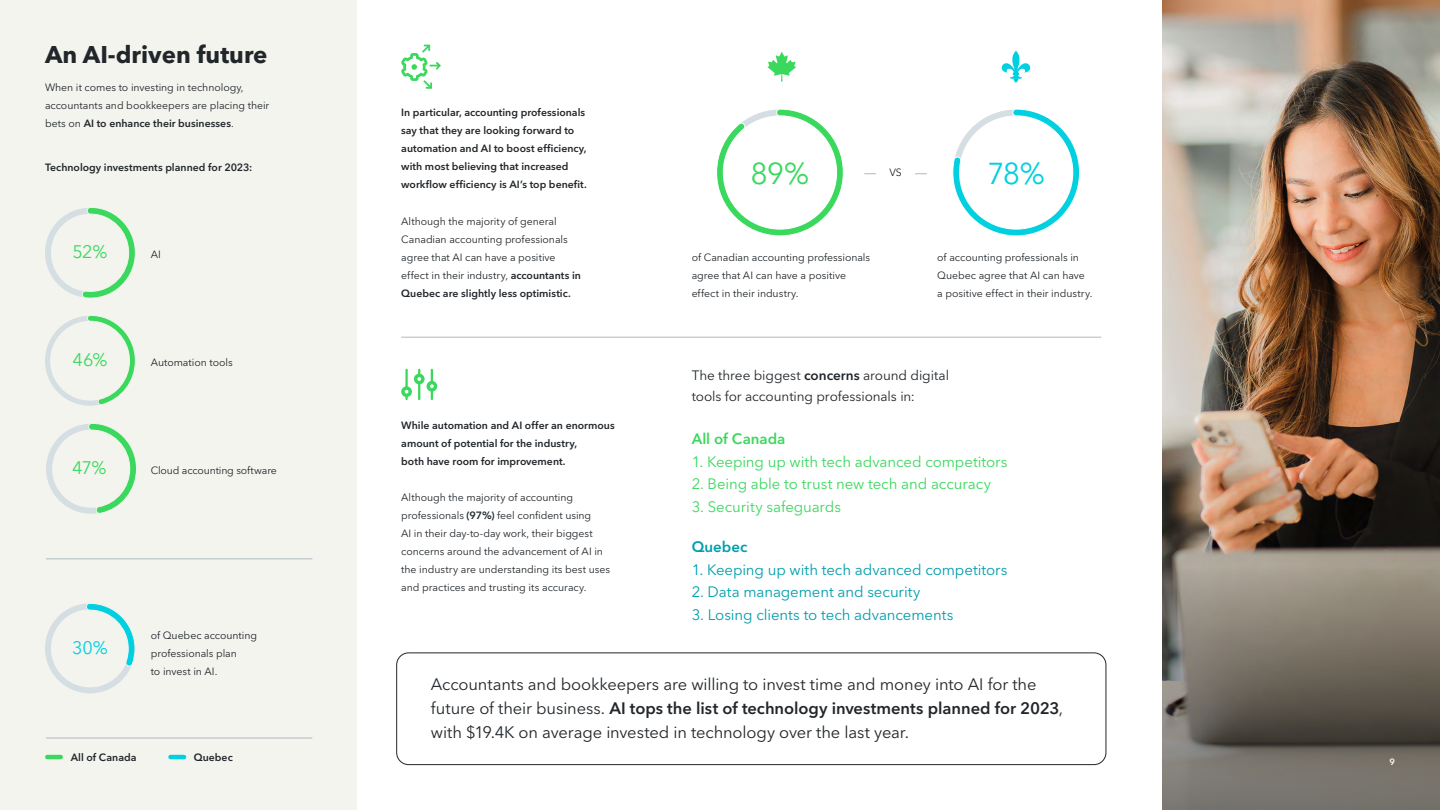
<style>
.page{position:relative;width:1440px;height:810px;background:#fff}
.page>*{position:absolute;margin:0;border:0;box-sizing:border-box;transform-origin:0 0}
.Paragraph{font:30px "Avenir Nextfor INTUIT";color:#3bd85e}
.Paragraph-2{font:30px "Avenir Nextfor INTUIT";color:#00d0e0}
.Subhead{font:700 24px "Avenir Nextfor INTUIT";color:#21262a}
.Paragraph-3{font:18px "Avenir Nextfor INTUIT";color:#3bd85e}
.Paragraph-4{font:18px "Avenir Nextfor INTUIT";color:#00d0e0}
.Paragraph-5{font:16.5px/24px "Avenir Nextfor INTUIT";letter-spacing:-.01em;color:#21262a}
.Paragraph-6{font:15px "Avenir Nextfor INTUIT";letter-spacing:-.005em;color:#009eac}
.Paragraph-7{font:15px "Avenir Nextfor INTUIT";letter-spacing:-.005em;color:#3bd85e}
.Paragraph-8{font:600 15px "Avenir Nextfor INTUIT";color:#3bd85e}
.Paragraph-9{font:600 15px "Avenir Nextfor INTUIT";color:#009eac}
.Paragraph-10{font:13.5px/21px "Avenir Nextfor INTUIT";letter-spacing:-.005em;color:#21262a}
.Paragraph-11{font:10.5px/18px "Avenir Nextfor INTUIT";letter-spacing:-.005em;color:#21262a}
.Paragraph-12{font:600 10.5px/18px "Avenir Nextfor INTUIT";color:#21262a}
.t1{font:600 9px "Avenir Nextfor INTUIT";color:#fff}
.s1{font-weight:600}
</style>
<div class="page">
<svg style="left:401px;top:45px;width:40px;height:44px"></svg>
<img style="left:1162px;top:0;width:278px;height:567px">
<div style="left:396px;top:652px;width:710px;height:113px;border:1px solid #21262a;border-radius:12px"></div>
<hr style="left:401px;top:337px;width:700px;height:1px;background:#adbac2">
<svg style="left:1001px;top:51px;width:30px;height:32px"></svg>
<hr style="left:864px;top:174px;width:63px;height:1px;background:#adbac2">
<div style="left:877px;top:155px;width:38px;height:37px;background:#fff"></div>
<svg style="left:768px;top:52px;width:28px;height:30px"></svg>
<svg style="left:1162px;top:567px;width:278px;height:243px;background:#767067"></svg>
<div style="left:0;top:0;width:357px;height:810px;background:#f4f4ef"></div>
<div style="left:46px;top:424px;width:90px;height:90px;border:6px solid #d5dee3;border-radius:50%"></div>
<div style="left:45px;top:316px;width:90px;height:90px;border:5px solid #d5dee3;border-radius:50%"></div>
<div style="left:45px;top:208px;width:90px;height:90px;border:6px solid #d5dee3;border-radius:50%"></div>
<hr style="left:46px;top:559px;width:266px;height:1px;background:#adbac2">
<hr style="left:47px;top:755px;width:14px;height:4px;background:#3bd85e">
<hr style="left:171px;top:755px;width:13px;height:4px;background:#00d0e0">
<hr style="left:46px;top:738px;width:266px;height:1px;background:#adbac2">
<svg style="left:401px;top:369px;width:36px;height:31px"></svg>
<svg style="left:86px;top:423px;width:51px;height:91px"></svg>
<svg style="left:85px;top:315px;width:51px;height:91px"></svg>
<svg style="left:79px;top:207px;width:57px;height:91px"></svg>
<svg style="left:952px;top:109px;width:128px;height:127px"></svg>
<svg style="left:716px;top:109px;width:128px;height:127px"></svg>
<div style="left:45px;top:603px;width:90px;height:90px;border:6px solid #d5dee3;border-radius:50%"></div>
<svg style="left:86px;top:603px;width:49px;height:64px"></svg>
<p class="Subhead" style="left:45px;top:40px;width:224px">An AI-driven future</p>
<p class="Paragraph-11" style="left:45px;top:78px;width:226px">When it comes to investing in technology, accountants and bookkeepers are placing their bets on <span class="s1">AI to enhance their businesses</span>.</p>
<p class="Paragraph-12" style="left:45px;top:158px;width:209px">Technology investments planned for 2023:</p>
<p class="Paragraph-3" style="left:72px;top:241px;width:37px">52%</p>
<p class="Paragraph-11" style="left:151px;top:245px;width:12px">AI</p>
<p class="Paragraph-3" style="left:73px;top:349px;width:36px">46%</p>
<p class="Paragraph-11" style="left:151px;top:353px;width:84px">Automation tools</p>
<p class="Paragraph-3" style="left:72px;top:457px;width:36px">47%</p>
<p class="Paragraph-11" style="left:151px;top:461px;width:128px">Cloud accounting software</p>
<p class="Paragraph-4" style="left:72px;top:637px;width:37px">30%</p>
<p class="Paragraph-11" style="left:151px;top:626px;width:108px">of Quebec accounting professionals plan<br>to invest in AI.</p>
<p class="Paragraph-12" style="left:71px;top:748px;width:67px">All of Canada</p>
<p class="Paragraph-12" style="left:194px;top:748px;width:41px">Quebec</p>
<p class="Paragraph-12" style="left:401px;top:103px;width:187px">In particular, accounting professionals say that they are looking forward to automation and AI to boost efficiency, with most believing that increased workflow efficiency is AI’s top benefit.</p>
<p class="Paragraph-11" style="left:401px;top:212px;width:181px">Although the majority of general Canadian accounting professionals agree that AI can have a positive effect in their industry, <span class="s1">accountants in Quebec are slightly less optimistic.</span></p>
<p class="Paragraph-12" style="left:401px;top:416px;width:215px">While automation and AI offer an enormous amount of potential for the industry,<br>both have room for improvement.</p>
<p class="Paragraph-11" style="left:401px;top:488px;width:211px">Although the majority of accounting professionals <span class="s1">(97%)</span> feel confident using<br>AI in their day-to-day work, their biggest concerns around the advancement of AI in the industry are understanding its best uses and practices and trusting its accuracy.</p>
<p class="Paragraph" style="left:750px;top:156px;width:60px">89%</p>
<p class="Paragraph-11" style="left:889px;top:164px;width:14px">VS</p>
<p class="Paragraph-2" style="left:987px;top:156px;width:59px">78%</p>
<p class="Paragraph-11" style="left:692px;top:248px;width:180px">of Canadian accounting professionals agree that AI can have a positive effect in their industry.</p>
<p class="Paragraph-11" style="left:937px;top:248px;width:157px">of accounting professionals in<br>Quebec agree that AI can have a positive effect in their industry.</p>
<p class="Paragraph-10" style="left:692px;top:365px;width:259px">The three biggest <span class="s1">concerns</span> around digital tools for accounting professionals in:</p>
<p class="Paragraph-8" style="left:692px;top:430px;width:95px">All of Canada</p>
<p class="Paragraph-7" style="left:692px;top:452px;width:317px">1. Keeping up with tech advanced competitors</p>
<p class="Paragraph-7" style="left:692px;top:475px;width:301px">2. Being able to trust new tech and accuracy</p>
<p class="Paragraph-7" style="left:692px;top:497px;width:151px">3. Security safeguards</p>
<p class="Paragraph-9" style="left:692px;top:538px;width:57px">Quebec</p>
<p class="Paragraph-6" style="left:692px;top:560px;width:317px">1. Keeping up with tech advanced competitors</p>
<p class="Paragraph-6" style="left:692px;top:583px;width:230px">2. Data management and security</p>
<p class="Paragraph-6" style="left:692px;top:605px;width:263px">3. Losing clients to tech advancements</p>
<p class="Paragraph-5" style="left:431px;top:672px;width:634px">Accountants and bookkeepers are willing to invest time and money into AI for the future of their business. <span class="s1">AI tops the list of technology investments planned for 2023</span>, with $19.4K on average invested in technology over the last year.</p>
<p class="t1" style="left:1390px;top:756px;width:7px">9</p>
</div>
